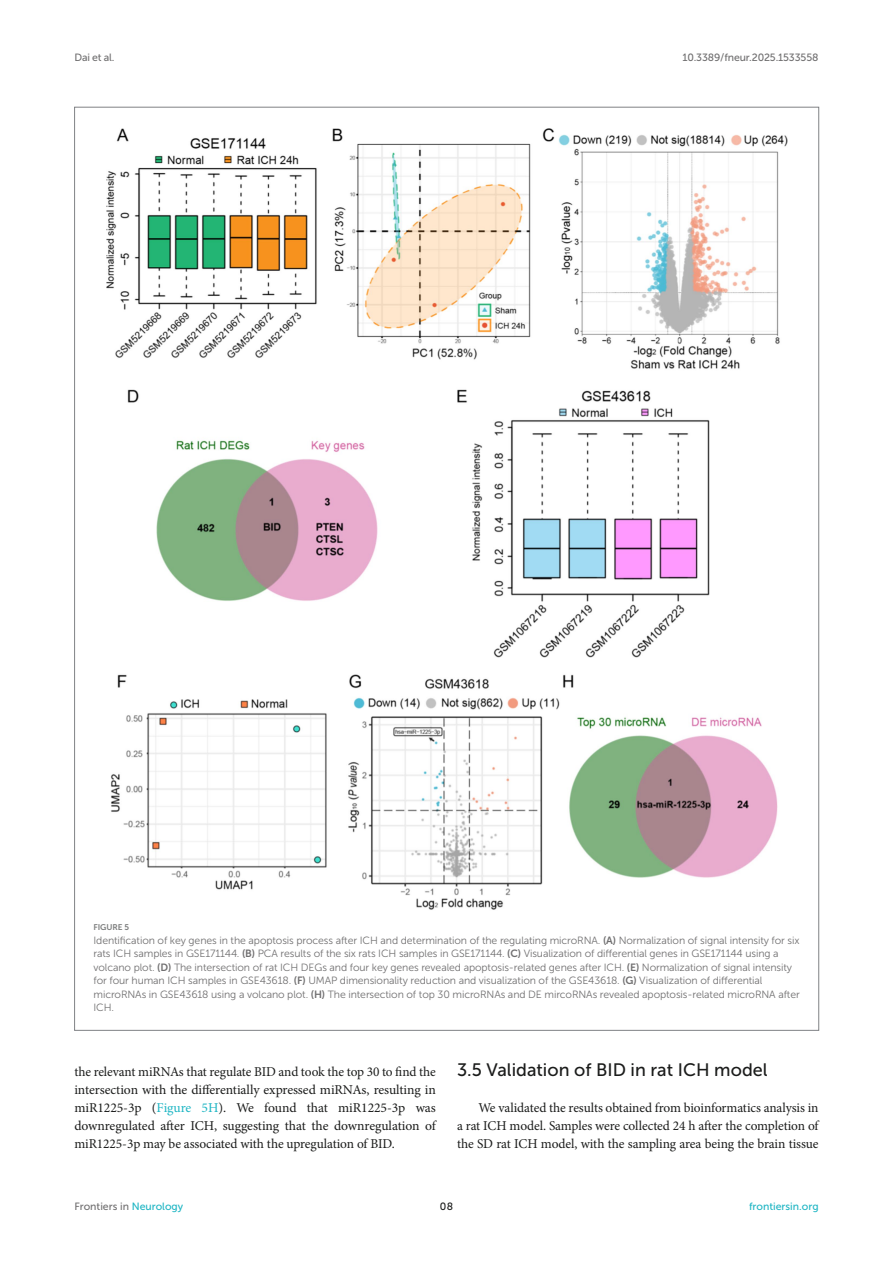
<style>
.page{position:relative;width:893px;height:1263px;background:#fff}
.page>*{position:absolute;margin:0;border:0;box-sizing:border-box;transform-origin:0 0}
.HEAD_2{font:18px "Museo Sans 500";color:#1b1c1b}
.TEXT{font:13.5px/18px "Minion Pro";letter-spacing:-.005em;color:#1b1c1b;text-align:justify}
.FIG_LEG{font:10.5px/13.5px "Museo Sans 300";letter-spacing:-.01em;color:#706f70}
.t1{font:10.5px "Museo Sans 500";letter-spacing:-.015em;color:#706f70}
.t2{font:10.5px "Museo Sans 500";color:#1db5c3}
.t3{font:10.5px "Museo Sans 500";color:#1b1c1b}
.FIG_HD{font:8.25px "Museo Sans 700";letter-spacing:-.01em;color:#7e7f7f}
.s1{font-family:"Museo Sans 700"}
.s2{color:#1db5c3}
</style>
<div class="page">
<img style="left:106px;top:128px;width:682px;height:782px">
<p class="t1" style="left:74px;top:52px;width:42px">Dai et al.</p>
<p class="t1" style="left:682px;top:52px;width:138px">10.3389/fneur.2025.1533558</p>
<p class="FIG_HD" style="left:94px;top:923px;width:37px">FIGURE 5</p>
<p class="FIG_LEG" style="left:94px;top:934px;width:708px">Identification of key genes in the apoptosis process after ICH and determination of the regulating microRNA. <span class="s1">(A)</span> Normalization of signal intensity for six rats ICH samples in GSE171144. <span class="s1">(B)</span> PCA results of the six rats ICH samples in GSE171144. <span class="s1">(C)</span> Visualization of differential genes in GSE171144 using a volcano plot. <span class="s1">(D)</span> The intersection of rat ICH DEGs and four key genes revealed apoptosis-related genes after ICH. <span class="s1">(E)</span> Normalization of signal intensity for four human ICH samples in GSE43618. <span class="s1">(F)</span> UMAP dimensionality reduction and visualization of the GSE43618. <span class="s1">(G)</span> Visualization of differential microRNAs in GSE43618 using a volcano plot. <span class="s1">(H)</span> The intersection of top 30 microRNAs and DE mircoRNAs revealed apoptosis-related microRNA after ICH.</p>
<p class="TEXT" style="left:74px;top:1063px;width:363px">the relevant miRNAs that regulate BID and took the top 30 to find the intersection with the differentially expressed miRNAs, resulting in miR1225-3p (<span class="s2">Figure 5H</span>). We found that miR1225-3p was downregulated after ICH, suggesting that the downregulation of miR1225-3p may be associated with the upregulation of BID.</p>
<p class="HEAD_2" style="left:457px;top:1060px;width:312px">3.5 Validation of BID in rat ICH model</p>
<p class="TEXT" style="left:457px;top:1099px;width:363px;text-indent:21px">We validated the results obtained from bioinformatics analysis in a rat ICH model. Samples were collected 24 h after the completion of the SD rat ICH model, with the sampling area being the brain tissue</p>
<p class="t1" style="left:74px;top:1200px;width:110px">Frontiers in <span class="s2">Neurology</span></p>
<p class="t3" style="left:440px;top:1200px;width:15px">08</p>
<p class="t2" style="left:749px;top:1200px;width:71px">frontiersin.org</p>
</div>
